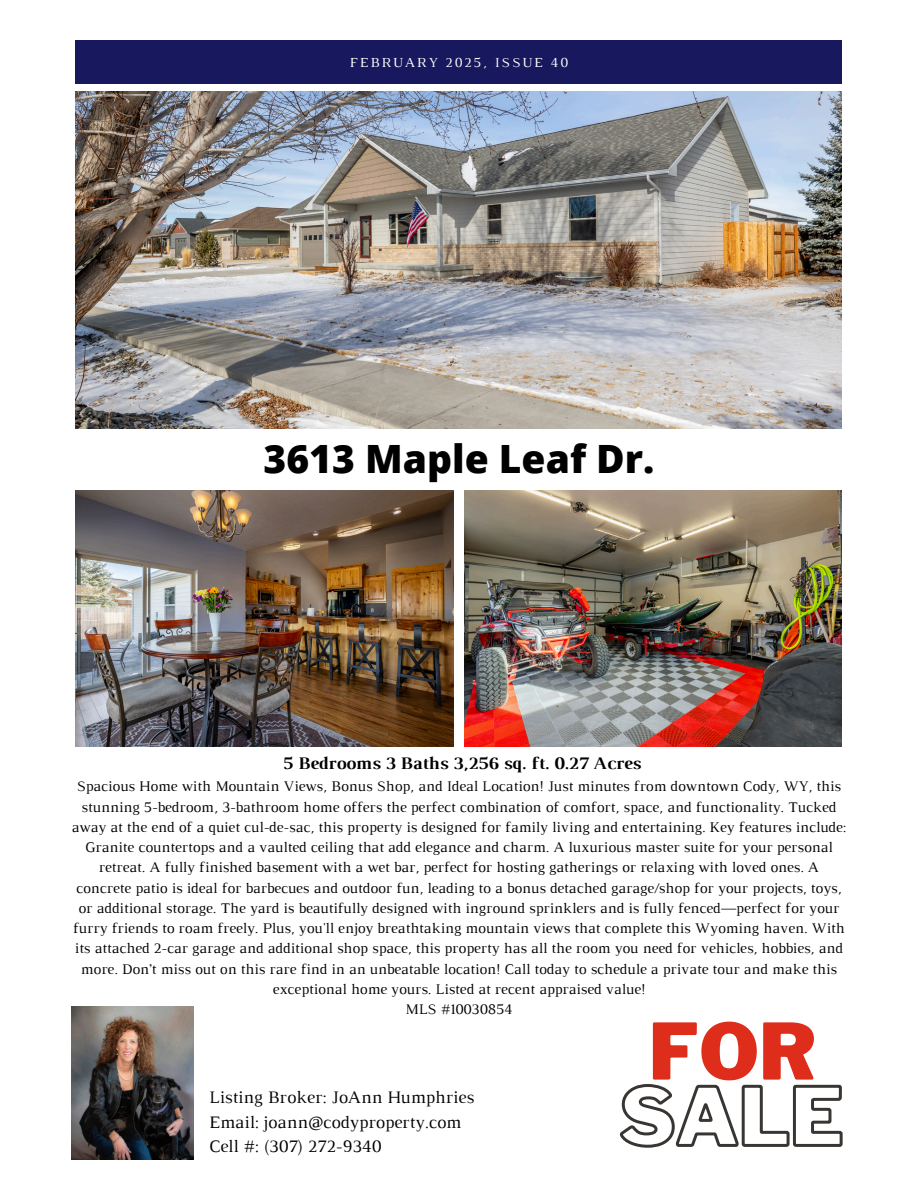
<style>
.page{position:relative;width:918px;height:1188px;background:#fff}
.page>*{position:absolute;margin:0;border:0;box-sizing:border-box;transform-origin:0 0}
.t1{font:900 77.1px "Libre Franklin";color:#df2d1c}
.t2{font:800 39px "Open Sans";color:#000}
.t3{font:700 18px "Luthier";color:#000}
.t4{font:17.85px/24.8px "Luthier";color:#000}
.t5{font:15px/20.2px "Luthier";color:#000;text-align:center}
.t6{font:14.1px "Luthier";letter-spacing:.14em;color:#fff}
</style>
<div class="page">
<img style="left:465px;top:490px;width:377px;height:257px">
<img style="left:76px;top:490px;width:378px;height:257px">
<img style="left:71px;top:1007px;width:123px;height:153px">
<div style="left:76px;top:41px;width:766px;height:43px;background:#17185d"></div>
<img style="left:76px;top:92px;width:766px;height:336px">
<svg style="left:619px;top:1084px;width:224px;height:64px"></svg>
<p class="t6" style="left:350px;top:57px;width:220px">FEBRUARY 2025, ISSUE 40</p>
<p class="t2" style="left:264px;top:431px;width:392px">3613 Maple Leaf Dr.</p>
<h4 class="t3" style="left:282px;top:757px;width:360px">5 Bedrooms 3 Baths 3,256 sq. ft. 0.27 Acres</h4>
<p class="t5" style="left:72px;top:778px;width:776px">Spacious Home with Mountain Views, Bonus Shop, and Ideal Location! Just minutes from downtown Cody, WY, this stunning 5-bedroom, 3-bathroom home offers the perfect combination of comfort, space, and functionality. Tucked away at the end of a quiet cul-de-sac, this property is designed for family living and entertaining. Key features include:<br>Granite countertops and a vaulted ceiling that add elegance and charm. A luxurious master suite for your personal retreat. A fully finished basement with a wet bar, perfect for hosting gatherings or relaxing with loved ones. A concrete patio is ideal for barbecues and outdoor fun, leading to a bonus detached garage/shop for your projects, toys, or additional storage. The yard is beautifully designed with inground sprinklers and is fully fenced—perfect for your furry friends to roam freely. Plus, you'll enjoy breathtaking mountain views that complete this Wyoming haven. With its attached 2-car garage and additional shop space, this property has all the room you need for vehicles, hobbies, and more. Don’t miss out on this rare find in an unbeatable location! Call today to schedule a private tour and make this exceptional home yours. Listed at recent appraised value!</p>
<h2 class="t5" style="left:405px;top:1000px;width:109px">MLS #10030854</h2>
<p class="t4" style="left:209px;top:1086px;width:267px">Listing Broker: JoAnn Humphries<br>Email: joann@codyproperty.com<br>Cell #: (307) 272-9340</p>
<p class="t1" style="left:649px;top:1005px;width:169px">FOR</p>
</div>
